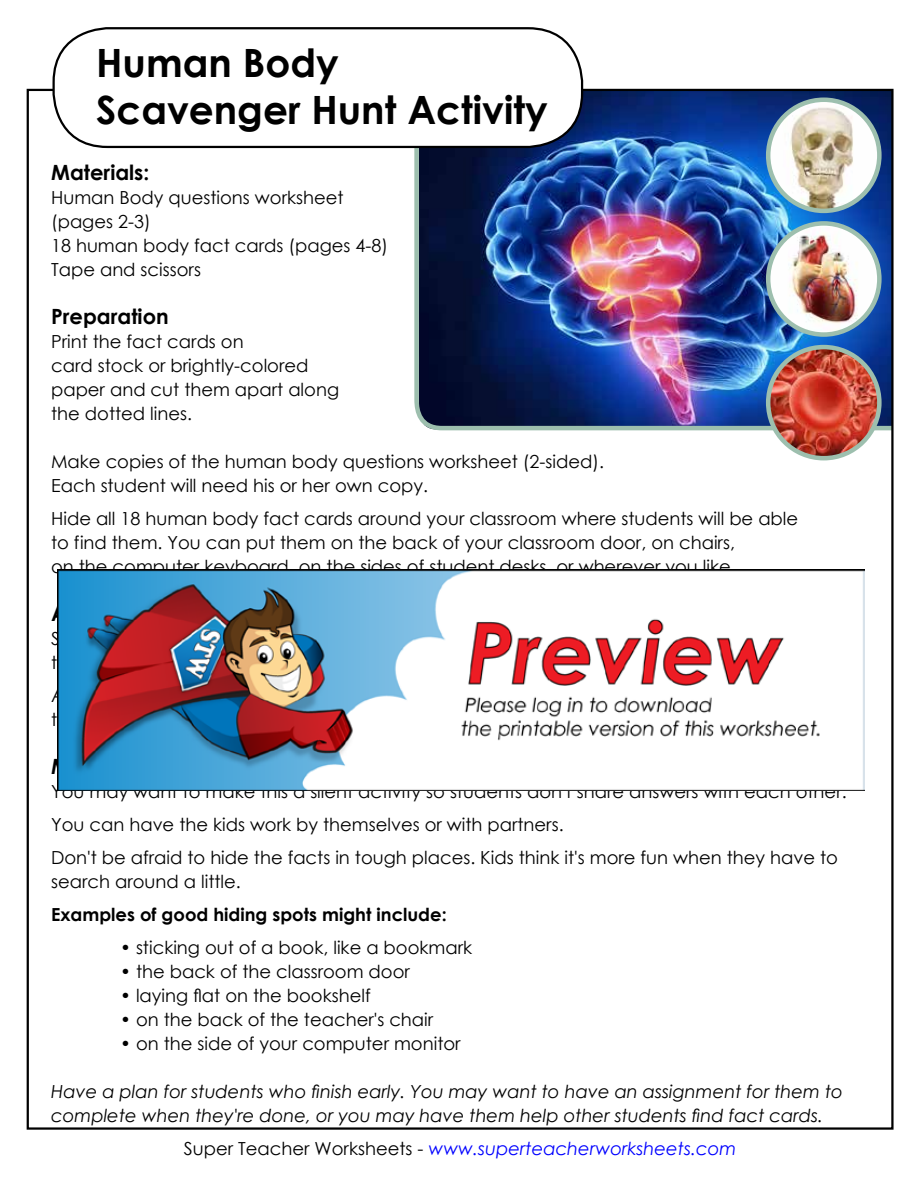
<style>
.page{position:relative;width:918px;height:1188px;background:#fff}
.page>*{position:absolute;margin:0;border:0;box-sizing:border-box;transform-origin:0 0}
.t1{font:700 39px/46.8px "Century Gothic 2";color:#000}
.t2{font:700 21px "Century Gothic 2";color:#000}
.t3{font:18px/24px "Century Gothic 2";color:#000}
.t4{font:italic 18px/24px "Century Gothic 2";color:#000}
.t5{font:italic 18px "Century Gothic 2";color:#00f}
.t6{font:700 18px "Century Gothic 2";color:#000}
.s1{font-style:normal;color:#000}
</style>
<div class="page">
<img style="left:412px;top:86px;width:481px;height:347px">
<div style="left:54px;top:28px;width:528px;height:119px;background:#fff;border-radius:54px"></div>
<div style="left:52px;top:27px;width:531px;height:121px;border:2px solid #000;border-radius:54px"></div>
<img style="left:771px;top:227px;width:104px;height:104px">
<div style="left:766px;top:221px;width:116px;height:116px;border:4px solid #9dbfae;border-radius:50%"></div>
<img style="left:768px;top:100px;width:111px;height:111px;border-radius:56px">
<div style="left:766px;top:97px;width:116px;height:116px;border:4px solid #9dbfae;border-radius:50%"></div>
<img style="left:768px;top:347px;width:111px;height:111px;border-radius:56px">
<div style="left:766px;top:345px;width:116px;height:115px;border:4px solid #9dbfae;border-radius:50%"></div>
<img style="left:57px;top:570px;width:808px;height:220px">
<h1 class="t1" style="left:96px;top:38px;width:453px">Human Body<br>Scavenger Hunt Activity</h1>
<p class="t2" style="left:51px;top:156px;width:100px">Materials:</p>
<p class="t3" style="left:51px;top:185px;width:338px">Human Body questions worksheet (pages 2-3)<br>18 human body fact cards (pages 4-8)<br>Tape and scissors</p>
<p class="t2" style="left:51px;top:300px;width:119px">Preparation</p>
<p class="t3" style="left:51px;top:329px;width:290px">Print the fact cards on<br>card stock or brightly-colored paper and cut them apart along the dotted lines.</p>
<p class="t3" style="left:51px;top:449px;width:554px">Make copies of the human body questions worksheet (2-sided).<br>Each student will need his or her own copy.</p>
<p class="t3" style="left:51px;top:506px;width:749px">Hide all 18 human body fact cards around your classroom where students will be able to find them. You can put them on the back of your classroom door, on chairs,<br>on the computer keyboard, on the sides of student desks, or wherever you like.</p>
<p class="t3" style="left:51px;top:775px;width:797px;line-height:33px">You may want to make this a silent activity so students don't share answers with each other.<br>You can have the kids work by themselves or with partners.<br>Don't be afraid to hide the facts in tough places. Kids think it's more fun when they have to</p>
<p class="t3" style="left:51px;top:869px;width:191px">search around a little.</p>
<p class="t6" style="left:51px;top:901px;width:397px">Examples of good hiding spots might include:</p>
<p class="t3" style="left:120px;top:935px;width:354px">• sticking out of a book, like a bookmark</p>
<p class="t3" style="left:120px;top:959px;width:291px">• the back of the classroom door</p>
<p class="t3" style="left:120px;top:983px;width:252px">• laying flat on the bookshelf</p>
<p class="t3" style="left:120px;top:1007px;width:315px">• on the back of the teacher's chair</p>
<p class="t3" style="left:120px;top:1031px;width:342px">• on the side of your computer monitor</p>
<p class="t4" style="left:51px;top:1079px;width:793px">Have a plan for students who finish early. You may want to have an assignment for them to complete when they're done, or you may have them help other students find fact cards.</p>
<p class="t5" style="left:184px;top:1136px;width:554px"><span class="s1">Super Teacher Worksheets -</span> www.superteacherworksheets.com</p>
</div>
